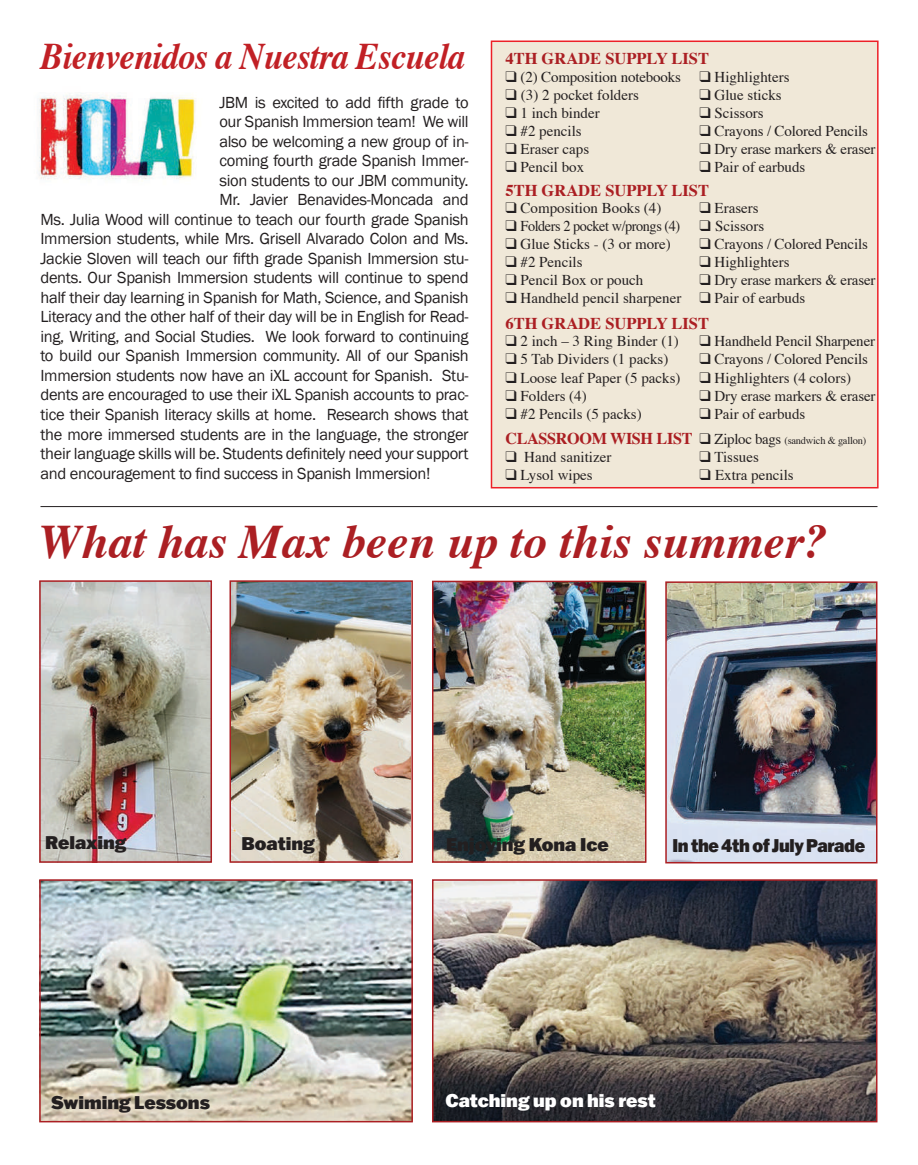
<style>
.page{position:relative;width:918px;height:1165px;background:#fff}
.page>*{position:absolute;margin:0;border:0;box-sizing:border-box;transform-origin:0 0}
.t1{font:italic 700 48px "Times";color:#ab1f23}
.t2{font:italic 700 37.5px "Times";letter-spacing:-.02em;color:#c12025;scale:.92 1}
.t3{font:900 18px "Franklin Gothic ATF";color:#231f20}
.t4{font:900 18px "Franklin Gothic ATF";letter-spacing:-.02em;color:#231f20;scale:.92 1}
.t5{font:900 18px "Franklin Gothic ATF";color:#fff}
.t6{font:16.5px "Franklin Gothic";letter-spacing:-.02em;color:#231f20}
.t7{font:700 16.5px "Times";color:#ab1f23}
.t8{font:700 16.5px "Times";letter-spacing:-.02em;color:#ab1f23}
.t9{font:15px "Times";color:#231f20}
.t10{font:15px "Times";letter-spacing:-.03em;color:#231f20;scale:.95 1}
.t11{font:10.5px "Times";letter-spacing:-.02em;color:#231f20}
.s1{font-size:15px}
</style>
<div class="page">
<div style="left:491px;top:40px;width:388px;height:448px;background:#f0e8d8;border:2px solid #ed2027"></div>
<hr style="left:40px;top:506px;width:838px;height:1px;background:#231f20">
<img style="left:435px;top:583px;width:208px;height:276px">
<div style="left:432px;top:580px;width:214px;height:282px;border:2px solid #ab1f23"></div>
<img style="left:42px;top:583px;width:167px;height:276px">
<div style="left:39px;top:580px;width:173px;height:282px;border:2px solid #ab1f23"></div>
<img style="left:233px;top:583px;width:177px;height:276px">
<div style="left:230px;top:580px;width:183px;height:282px;border:2px solid #ab1f23"></div>
<img style="left:42px;top:882px;width:368px;height:237px">
<div style="left:39px;top:879px;width:374px;height:243px;border:2px solid #ab1f23"></div>
<img style="left:435px;top:882px;width:440px;height:237px">
<div style="left:432px;top:879px;width:446px;height:243px;border:2px solid #ab1f23"></div>
<img style="left:668px;top:584px;width:207px;height:276px">
<div style="left:665px;top:581px;width:213px;height:282px;border:2px solid #ab1f23"></div>
<img style="left:39px;top:94px;width:157px;height:86px">
<h2 class="t2" style="left:40px;top:21px;width:463px">Bienvenidos a Nuestra Escuela</h2>
<p class="t6" style="left:219px;top:92px;width:251px">JBM is excited to add fifth grade to</p>
<p class="t6" style="left:219px;top:111px;width:251px">our Spanish Immersion team! We will</p>
<p class="t6" style="left:219px;top:131px;width:251px">also be welcoming a new group of in-</p>
<p class="t6" style="left:219px;top:150px;width:251px">coming fourth grade Spanish Immer-</p>
<p class="t6" style="left:219px;top:170px;width:251px">sion students to our JBM community.</p>
<p class="t6" style="left:219px;top:189px;width:251px">Mr. Javier Benavides-Moncada and</p>
<p class="t6" style="left:40px;top:209px;width:430px">Ms. Julia Wood will continue to teach our fourth grade Spanish</p>
<p class="t6" style="left:40px;top:228px;width:430px">Immersion students, while Mrs. Grisell Alvarado Colon and Ms.</p>
<p class="t6" style="left:40px;top:248px;width:430px">Jackie Sloven will teach our fifth grade Spanish Immersion stu-</p>
<p class="t6" style="left:40px;top:267px;width:430px">dents. Our Spanish Immersion students will continue to spend</p>
<p class="t6" style="left:40px;top:287px;width:430px">half their day learning in Spanish for Math, Science, and Spanish</p>
<p class="t6" style="left:40px;top:306px;width:430px">Literacy and the other half of their day will be in English for Read-</p>
<p class="t6" style="left:40px;top:326px;width:430px">ing, Writing, and Social Studies. We look forward to continuing</p>
<p class="t6" style="left:40px;top:345px;width:430px">to build our Spanish Immersion community. All of our Spanish</p>
<p class="t6" style="left:40px;top:365px;width:430px">Immersion students now have an iXL account for Spanish. Stu-</p>
<p class="t6" style="left:40px;top:384px;width:430px">dents are encouraged to use their iXL Spanish accounts to prac-</p>
<p class="t6" style="left:40px;top:404px;width:430px">tice their Spanish literacy skills at home. Research shows that</p>
<p class="t6" style="left:40px;top:423px;width:430px">the more immersed students are in the language, the stronger</p>
<p class="t6" style="left:40px;top:443px;width:430px">their language skills will be. Students definitely need your support</p>
<p class="t6" style="left:40px;top:462px;width:392px">and encouragement to find success in Spanish Immersion!</p>
<p class="t7" style="left:505px;top:43px;width:205px">4TH GRADE SUPPLY LIST</p>
<p class="t9" style="left:505px;top:63px;width:177px">❑ (2) Composition notebooks</p>
<p class="t9" style="left:505px;top:81px;width:135px">❑ (3) 2 pocket folders</p>
<p class="t9" style="left:505px;top:99px;width:96px">❑ 1 inch binder</p>
<p class="t9" style="left:505px;top:117px;width:78px">❑ #2 pencils</p>
<p class="t9" style="left:505px;top:135px;width:85px">❑ Eraser caps</p>
<p class="t9" style="left:505px;top:153px;width:80px">❑ Pencil box</p>
<p class="t9" style="left:700px;top:63px;width:92px">❑ Highlighters</p>
<p class="t9" style="left:700px;top:81px;width:84px">❑ Glue sticks</p>
<p class="t9" style="left:700px;top:99px;width:66px">❑ Scissors</p>
<p class="t9" style="left:700px;top:117px;width:170px">❑ Crayons / Colored Pencils</p>
<p class="t9" style="left:700px;top:135px;width:178px">❑ Dry erase markers &amp; eraser</p>
<p class="t9" style="left:700px;top:153px;width:107px">❑ Pair of earbuds</p>
<p class="t7" style="left:505px;top:175px;width:205px">5TH GRADE SUPPLY LIST</p>
<p class="t9" style="left:505px;top:193px;width:157px">❑ Composition Books (4)</p>
<p class="t10" style="left:505px;top:211px;width:186px">❑ Folders 2 pocket w/prongs (4)</p>
<p class="t9" style="left:505px;top:229px;width:167px">❑ Glue Sticks - (3 or more)</p>
<p class="t9" style="left:505px;top:247px;width:79px">❑ #2 Pencils</p>
<p class="t9" style="left:505px;top:265px;width:140px">❑ Pencil Box or pouch</p>
<p class="t9" style="left:505px;top:283px;width:177px">❑ Handheld pencil sharpener</p>
<p class="t9" style="left:700px;top:193px;width:61px">❑ Erasers</p>
<p class="t9" style="left:700px;top:211px;width:66px">❑ Scissors</p>
<p class="t9" style="left:700px;top:229px;width:170px">❑ Crayons / Colored Pencils</p>
<p class="t9" style="left:700px;top:247px;width:92px">❑ Highlighters</p>
<p class="t9" style="left:700px;top:265px;width:178px">❑ Dry erase markers &amp; eraser</p>
<p class="t9" style="left:700px;top:283px;width:107px">❑ Pair of earbuds</p>
<p class="t7" style="left:505px;top:307px;width:205px">6TH GRADE SUPPLY LIST</p>
<p class="t9" style="left:505px;top:327px;width:175px">❑ 2 inch – 3 Ring Binder (1)</p>
<p class="t9" style="left:505px;top:345px;width:164px">❑ 5 Tab Dividers (1 packs)</p>
<p class="t9" style="left:505px;top:363px;width:177px">❑ Loose leaf Paper (5 packs)</p>
<p class="t9" style="left:505px;top:381px;width:83px">❑ Folders (4)</p>
<p class="t9" style="left:505px;top:399px;width:138px">❑ #2 Pencils (5 packs)</p>
<p class="t8" style="left:505px;top:422px;width:189px">CLASSROOM WISH LIST</p>
<p class="t9" style="left:505px;top:443px;width:107px">❑ Hand sanitizer</p>
<p class="t9" style="left:505px;top:461px;width:89px">❑ Lysol wipes</p>
<p class="t9" style="left:700px;top:327px;width:177px">❑ Handheld Pencil Sharpener</p>
<p class="t9" style="left:700px;top:345px;width:170px">❑ Crayons / Colored Pencils</p>
<p class="t9" style="left:700px;top:363px;width:153px">❑ Highlighters (4 colors)</p>
<p class="t9" style="left:700px;top:381px;width:178px">❑ Dry erase markers &amp; eraser</p>
<p class="t9" style="left:700px;top:399px;width:107px">❑ Pair of earbuds</p>
<p class="t11" style="left:700px;top:431px;width:168px">❑ <span class="s1">Ziploc bags</span> (sandwich &amp; gallon)</p>
<p class="t9" style="left:700px;top:443px;width:61px">❑ Tissues</p>
<p class="t9" style="left:700px;top:461px;width:96px">❑ Extra pencils</p>
<h1 class="t1" style="left:39px;top:496px;width:790px">What has Max been up to this summer?</h1>
<p class="t3" style="left:45px;top:830px;width:83px">Relaxing</p>
<p class="t3" style="left:242px;top:831px;width:75px">Boating</p>
<p class="t3" style="left:446px;top:832px;width:164px">Enjoying Kona Ice</p>
<p class="t4" style="left:672px;top:833px;width:211px">In the 4th of July Parade</p>
<p class="t3" style="left:51px;top:1089px;width:160px">Swiming Lessons</p>
<p class="t5" style="left:446px;top:1087px;width:212px">Catching up on his rest</p>
</div>
